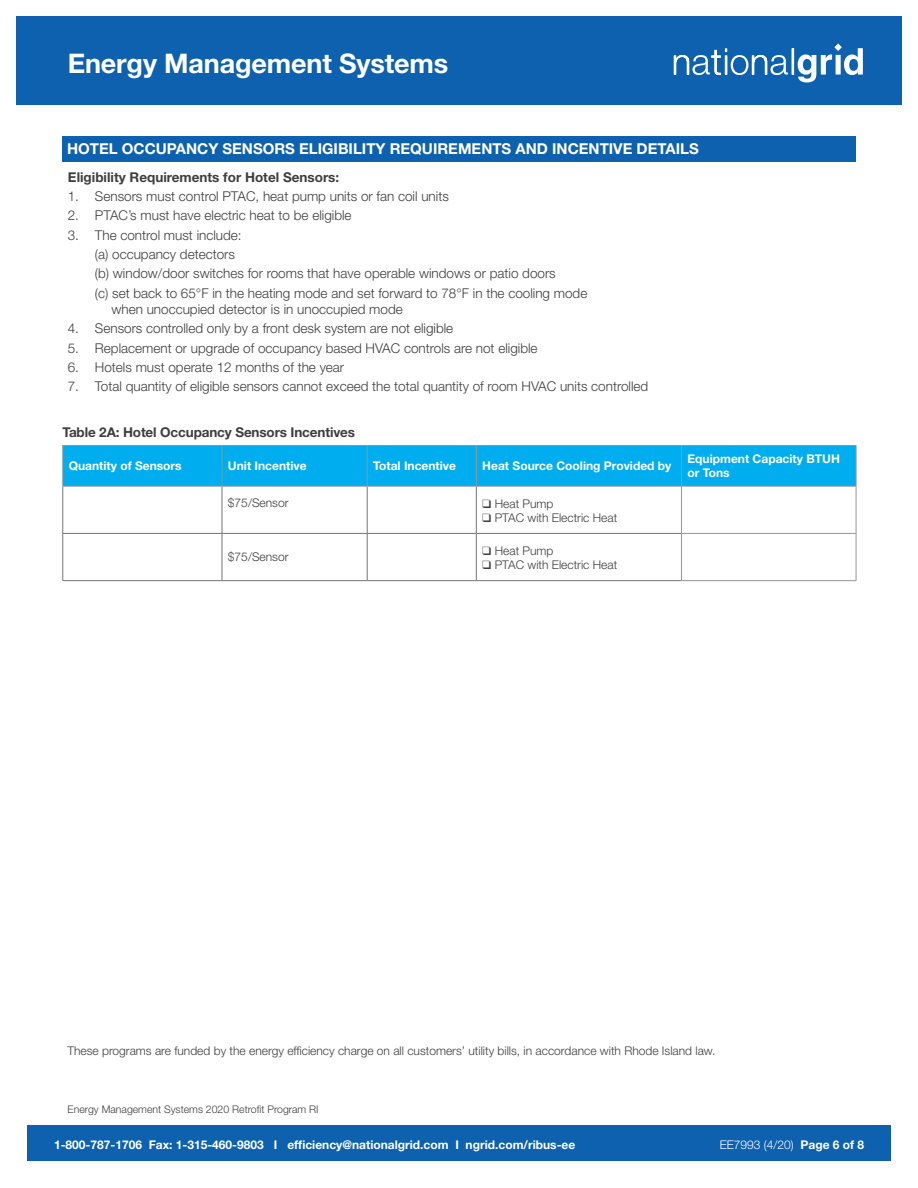
<style>
.page{position:relative;width:918px;height:1188px;background:#fff}
.page>*{position:absolute;margin:0;border:0;box-sizing:border-box;transform-origin:0 0}
.t1{font:700 27px "Helvetica Neue LT Std";letter-spacing:-.005em;color:#fff}
.t2{font:700 15px "Helvetica Neue LT Std";color:#fff}
.t3{font:300 13.5px/19.4px "Helvetica Neue LT Std";color:#3e3e3f}
.t4{font:700 13.5px "Helvetica Neue LT Std";letter-spacing:-.01em;color:#3e3e3f}
.t5{font:300 12px "Helvetica Neue LT Std";color:#3e3e3f}
.t6{font:700 12px/14.4px "Helvetica Neue LT Std";color:#fff}
.t7{font:300 12px "Helvetica Neue LT Std";color:#fff}
.t8{font:300 10.5px "Helvetica Neue LT Std";color:#3e3e3f}
.s1{font-weight:700}
</style>
<div class="page">
<div style="left:16px;top:16px;width:886px;height:88px;background:#0d61af"></div>
<svg style="left:674px;top:44px;width:189px;height:39px"></svg>
<div style="left:27px;top:1125px;width:864px;height:36px;background:#0d61af"></div>
<div style="left:62px;top:136px;width:794px;height:26px;background:#0d61af"></div>
<div style="left:63px;top:446px;width:793px;height:40px;background:#00aeef"></div>
<hr style="left:62px;top:487px;width:1px;height:46px;background:#727477">
<hr style="left:222px;top:487px;width:1px;height:46px;background:#727477">
<hr style="left:367px;top:487px;width:1px;height:46px;background:#727477">
<hr style="left:476px;top:487px;width:1px;height:46px;background:#727477">
<hr style="left:62px;top:533px;width:160px;height:1px;background:#727477">
<hr style="left:62px;top:534px;width:1px;height:46px;background:#727477">
<hr style="left:222px;top:533px;width:145px;height:1px;background:#727477">
<hr style="left:222px;top:534px;width:1px;height:46px;background:#727477">
<hr style="left:367px;top:533px;width:109px;height:1px;background:#727477">
<hr style="left:367px;top:534px;width:1px;height:46px;background:#727477">
<hr style="left:476px;top:533px;width:205px;height:1px;background:#727477">
<hr style="left:476px;top:534px;width:1px;height:46px;background:#727477">
<hr style="left:62px;top:580px;width:160px;height:1px;background:#727477">
<hr style="left:222px;top:580px;width:145px;height:1px;background:#727477">
<hr style="left:367px;top:580px;width:109px;height:1px;background:#727477">
<hr style="left:476px;top:580px;width:205px;height:1px;background:#727477">
<hr style="left:681px;top:487px;width:1px;height:46px;background:#939598">
<hr style="left:856px;top:487px;width:1px;height:46px;background:#939598">
<hr style="left:681px;top:533px;width:175px;height:1px;background:#939598">
<hr style="left:681px;top:534px;width:1px;height:46px;background:#939598">
<hr style="left:856px;top:534px;width:1px;height:46px;background:#939598">
<hr style="left:681px;top:580px;width:175px;height:1px;background:#939598">
<hr style="left:62px;top:445px;width:160px;height:1px;background:#939598">
<hr style="left:62px;top:446px;width:1px;height:40px;background:#939598">
<hr style="left:222px;top:445px;width:145px;height:1px;background:#939598">
<hr style="left:222px;top:446px;width:1px;height:40px;background:#939598">
<hr style="left:367px;top:445px;width:109px;height:1px;background:#939598">
<hr style="left:367px;top:446px;width:1px;height:40px;background:#939598">
<hr style="left:476px;top:445px;width:205px;height:1px;background:#939598">
<hr style="left:476px;top:446px;width:1px;height:40px;background:#939598">
<hr style="left:681px;top:445px;width:175px;height:1px;background:#939598">
<hr style="left:681px;top:446px;width:1px;height:40px;background:#939598">
<hr style="left:856px;top:446px;width:1px;height:40px;background:#939598">
<hr style="left:62px;top:486px;width:160px;height:1px;background:#939598">
<hr style="left:222px;top:486px;width:145px;height:1px;background:#939598">
<hr style="left:367px;top:486px;width:109px;height:1px;background:#939598">
<hr style="left:476px;top:486px;width:205px;height:1px;background:#939598">
<hr style="left:681px;top:486px;width:175px;height:1px;background:#939598">
<h1 class="t1" style="left:68px;top:47px;width:382px">Energy Management Systems</h1>
<p class="t2" style="left:67px;top:139px;width:633px">HOTEL OCCUPANCY SENSORS ELIGIBILITY REQUIREMENTS AND INCENTIVE DETAILS</p>
<p class="t4" style="left:68px;top:168px;width:273px">Eligibility Requirements for Hotel Sensors:</p>
<p class="t3" style="left:68px;top:186px;width:382px">1. Sensors must control PTAC, heat pump units or fan coil units</p>
<p class="t3" style="left:68px;top:206px;width:285px">2. PTAC’s must have electric heat to be eligible</p>
<p class="t3" style="left:95px;top:225px;width:494px;text-indent:-27px">3. The control must include:<br>(a) occupancy detectors<br>(b) window/door switches for rooms that have operable windows or patio doors<br>(c) set back to 65°F in the heating mode and set forward to 78°F in the cooling mode</p>
<p class="t3" style="left:111px;top:299px;width:293px">when unoccupied detector is in unoccupied mode</p>
<p class="t3" style="left:68px;top:319px;width:387px">4. Sensors controlled only by a front desk system are not eligible</p>
<p class="t3" style="left:68px;top:338px;width:471px">5. Replacement or upgrade of occupancy based HVAC controls are not eligible</p>
<p class="t3" style="left:68px;top:357px;width:278px">6. Hotels must operate 12 months of the year</p>
<p class="t3" style="left:68px;top:377px;width:582px">7. Total quantity of eligible sensors cannot exceed the total quantity of room HVAC units controlled</p>
<p class="t4" style="left:62px;top:423px;width:294px">Table 2A: Hotel Occupancy Sensors Incentives</p>
<p class="t6" style="left:69px;top:458px;width:114px">Quantity of Sensors</p>
<p class="t6" style="left:228px;top:458px;width:80px">Unit Incentive</p>
<p class="t6" style="left:373px;top:458px;width:84px">Total Incentive</p>
<p class="t6" style="left:482px;top:458px;width:191px">Heat Source Cooling Provided by</p>
<p class="t6" style="left:687px;top:451px;width:154px">Equipment Capacity BTUH or Tons</p>
<p class="t5" style="left:228px;top:495px;width:62px">$75/Sensor</p>
<p class="t5" style="left:482px;top:496px;width:73px">❑ Heat Pump</p>
<p class="t5" style="left:482px;top:510px;width:137px">❑ PTAC with Electric Heat</p>
<p class="t5" style="left:228px;top:550px;width:62px">$75/Sensor</p>
<p class="t5" style="left:482px;top:543px;width:73px">❑ Heat Pump</p>
<p class="t5" style="left:482px;top:558px;width:137px">❑ PTAC with Electric Heat</p>
<p class="t5" style="left:68px;top:1043px;width:649px">These programs are funded by the energy efficiency charge on all customers’ utility bills, in accordance with Rhode Island law.</p>
<p class="t8" style="left:68px;top:1103px;width:253px">Energy Management Systems 2020 Retrofit Program RI</p>
<p class="t6" style="left:54px;top:1137px;width:523px">1-800-787-1706 Fax: 1-315-460-9803 I efficiency@nationalgrid.com I ngrid.com/ribus-ee</p>
<p class="t7" style="left:720px;top:1137px;width:146px">EE7993 (4/20) <span class="s1">Page 6 of 8</span></p>
</div>
